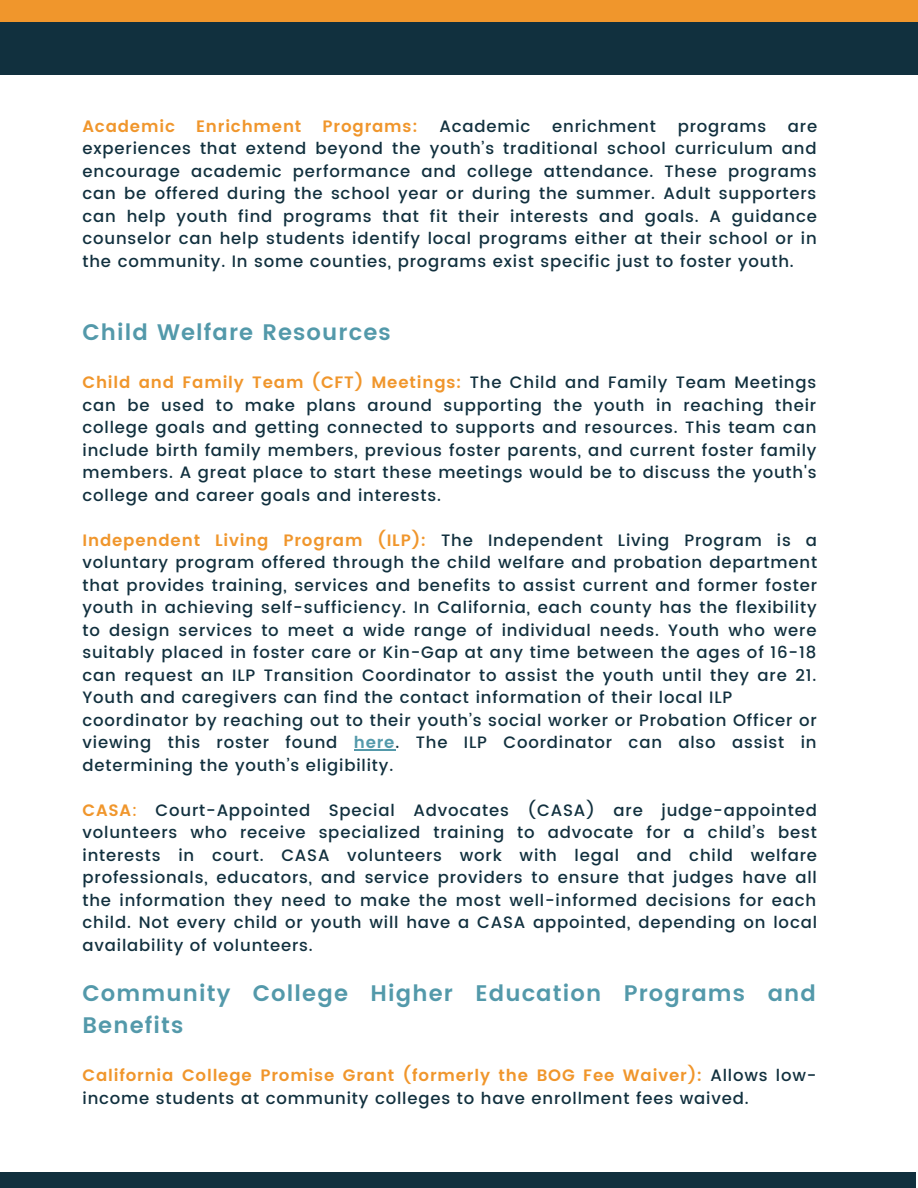
<style>
.page{position:relative;width:918px;height:1188px;background:#fff}
.page>*{position:absolute;margin:0;border:0;box-sizing:border-box;transform-origin:0 0}
.t1{font:600 22.5px/31.5px "Poppins";letter-spacing:.05em;color:#5399aa}
.t2{font:500 16.5px/22.5px "Poppins";letter-spacing:.05em;color:#11303e;text-align:justify}
.t3{font:600 16.5px "Poppins";letter-spacing:.05em;color:#f0962c}
.s1{font-weight:600;color:#f0962c}
.s2{font-weight:600;color:#5399aa}
.s3{color:#f0962c}
</style>
<div class="page">
<div style="left:0;top:1173px;width:916px;height:15px;background:#11303e"></div>
<div style="left:0;top:0;width:917px;height:75px;background:#11303e"></div>
<div style="left:0;top:0;width:918px;height:22px;background:#f0962c"></div>
<hr style="left:354px;top:749px;width:41px;height:2px;background:#5399aa">
<p class="t3" style="left:83px;top:114px;width:94px">Academic</p>
<p class="t3" style="left:196px;top:114px;width:107px">Enrichment</p>
<p class="t3" style="left:323px;top:114px;width:96px">Programs:</p>
<p class="t2" style="left:439px;top:115px;width:93px">Academic</p>
<p class="t2" style="left:552px;top:115px;width:105px">enrichment</p>
<p class="t2" style="left:678px;top:115px;width:90px">programs</p>
<p class="t2" style="left:83px;top:115px;width:736px;text-indent:705px">are experiences that extend beyond the youth’s traditional school curriculum and encourage academic performance and college attendance. These programs can be offered during the school year or during the summer. Adult supporters can help youth find programs that fit their interests and goals. A guidance counselor can help students identify local programs either at their school or in the community. In some counties, programs exist specific just to foster youth.</p>
<h1 class="t1" style="left:83px;top:317px;width:310px">Child Welfare Resources</h1>
<p class="t2" style="left:83px;top:372px;width:736px"><span class="s1">Child and Family Team (CFT) Meetings:</span> The Child and Family Team Meetings can be used to make plans around supporting the youth in reaching their college goals and getting connected to supports and resources. This team can include birth family members, previous foster parents, and current foster family members. A great place to start these meetings would be to discuss the youth's college and career goals and interests.</p>
<p class="t2" style="left:83px;top:529px;width:736px;text-align:left"><span class="s1">Independent Living Program (ILP):</span> The Independent Living Program is a voluntary program offered through the child welfare and probation department that provides training, services and benefits to assist current and former foster youth in achieving self-sufficiency. In California, each county has the flexibility to design services to meet a wide range of individual needs. Youth who were suitably placed in foster care or Kin-Gap at any time between the ages of 16-18 can request an ILP Transition Coordinator to assist the youth until they are 21.<br>Youth and caregivers can find the contact information of their local ILP coordinator by reaching out to their youth’s social worker or Probation Officer or viewing this roster found <span class="s2">here</span>. The ILP Coordinator can also assist in determining the youth’s eligibility.</p>
<p class="t2" style="left:83px;top:799px;width:736px"><span class="s1">CASA</span><span class="s3">:</span> Court-Appointed Special Advocates (CASA) are judge-appointed volunteers who receive specialized training to advocate for a child’s best interests in court. CASA volunteers work with legal and child welfare professionals, educators, and service providers to ensure that judges have all the information they need to make the most well-informed decisions for each child. Not every child or youth will have a CASA appointed, depending on local availability of volunteers.</p>
<h1 class="t1" style="left:83px;top:979px;width:735px">Community College Higher Education Programs and<br>Benefits</h1>
<p class="t2" style="left:83px;top:1065px;width:736px"><span class="s1">California College Promise Grant (formerly the BOG Fee Waiver):</span> Allows low&shy;income students at community colleges to have enrollment fees waived.</p>
</div>
